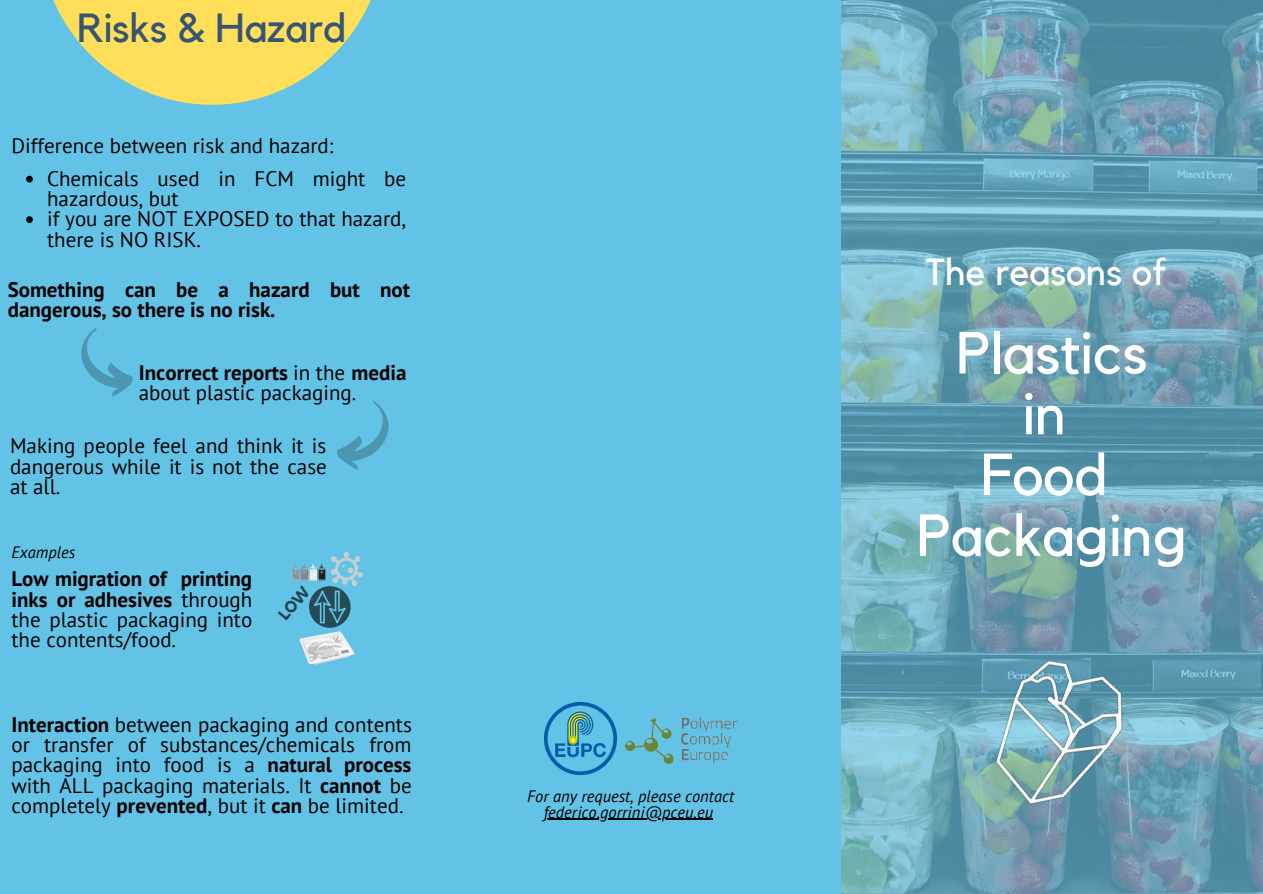
<style>
.page{position:relative;width:1263px;height:894px;background:#fff}
.page>*{position:absolute;margin:0;border:0;box-sizing:border-box;transform-origin:0 0}
.t1{font:58.5px/60.8px "Kollektif";color:#fff;text-align:center}
.t2{font:40.5px "Kollektif";color:#365474}
.t3{font:37.5px "Kollektif";color:#fff}
.t4{font:21px/20.2px "PT Sans";color:#000;text-align:justify}
.t5{font:700 21px/20.2px "PT Sans";color:#000}
.t6{font:italic 16.5px/15.8px "PT Sans";color:#000;text-align:center}
.s1{font-weight:700}
</style>
<div class="page">
<div style="left:0;top:0;width:1263px;height:893px;background:#63c3e6"></div>
<img style="left:841px;top:0;width:422px;height:893px">
<svg style="left:53px;top:0;width:318px;height:105px"></svg>
<svg style="left:81px;top:327px;width:52px;height:69px"></svg>
<svg style="left:337px;top:400px;width:52px;height:69px"></svg>
<img style="left:331px;top:552px;width:32px;height:33px">
<img style="left:545px;top:702px;width:72px;height:72px">
<img style="left:950px;top:627px;width:211px;height:214px">
<img style="left:299px;top:627px;width:56px;height:38px">
<img style="left:292px;top:564px;width:34px;height:17px">
<img style="left:625px;top:717px;width:112px;height:46px">
<svg style="left:26px;top:176px;width:7px;height:6px"></svg>
<svg style="left:26px;top:216px;width:7px;height:7px"></svg>
<hr style="left:544px;top:818px;width:169px;height:1px;background:#000">
<svg style="left:309px;top:584px;width:42px;height:43px"></svg>
<h2 class="t2" style="left:77px;top:9px;width:271px">Risks &amp; Hazard</h2>
<p class="t4" style="left:11px;top:135px;width:324px">Difference between risk and hazard:</p>
<p class="t4" style="left:47px;top:168px;width:361px;text-align:left">Chemicals used in FCM might be hazardous, but<br>if you are NOT EXPOSED to that hazard, there is NO RISK.</p>
<p class="t5" style="left:8px;top:279px;width:404px">Something can be a hazard but not dangerous, so there is no risk.</p>
<p class="t4" style="left:139px;top:362px;width:269px"><span class="s1">Incorrect reports</span> in the <span class="s1">media </span>about plastic packaging.</p>
<p class="t4" style="left:10px;top:435px;width:318px">Making people feel and think it is dangerous while it is not the case at all.</p>
<p class="t6" style="left:11px;top:544px;width:66px">Examples</p>
<p class="t4" style="left:11px;top:568px;width:242px"><span class="s1">Low migration of printing inks or adhesives</span> through the plastic packaging into the contents/food.</p>
<p class="t4" style="left:11px;top:713px;width:402px"><span class="s1">Interaction</span> between packaging and contents or transfer of substances/chemicals from packaging into food is a <span class="s1">natural process </span>with ALL packaging materials. It <span class="s1">cannot</span> be completely <span class="s1">prevented</span>, but it <span class="s1">can</span> be limited.</p>
<p class="t6" style="left:527px;top:787px;width:209px">For any request, please contact federico.gorrini@pceu.eu</p>
<h3 class="t3" style="left:926px;top:254px;width:242px">The reasons of</h3>
<h1 class="t1" style="left:917px;top:325px;width:272px">Plastics<br>in<br>Food<br>Packaging</h1>
</div>
